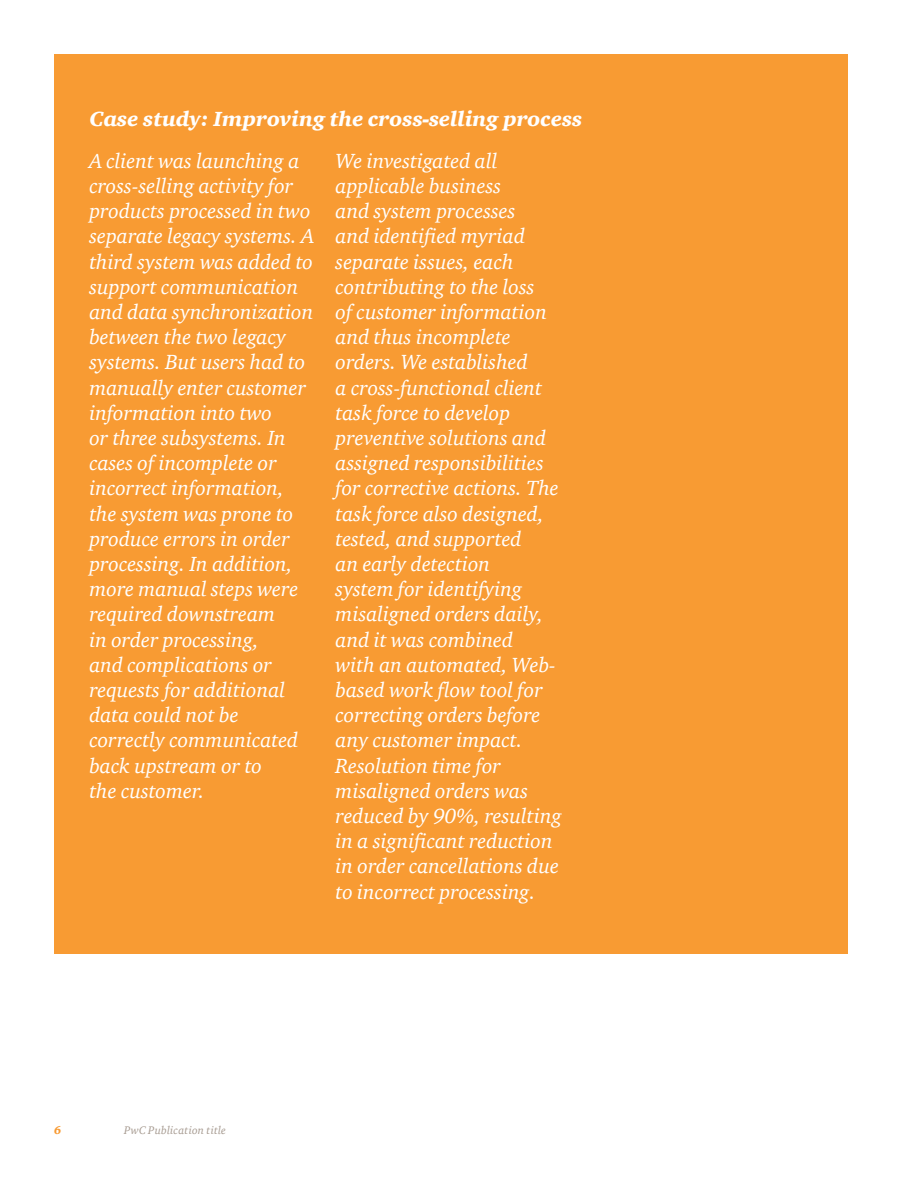
<style>
.page{position:relative;width:918px;height:1188px;background:#fff}
.page>*{position:absolute;margin:0;border:0;box-sizing:border-box;transform-origin:0 0}
.Callout_text_small{font:italic 21px/25.2px "ITC Charter Com";color:#fff}
.Callout_text_small-2{font:italic 900 21px "ITC Charter Com";color:#fff}
.Folio_publication_Le{font:italic 11.25px "ITC Charter Com";letter-spacing:.02em;color:#a79b91}
.Folio_page_number_Le{font:italic 900 11.25px "ITC Charter Com";color:#f89b33}
</style>
<div class="page">
<div style="left:54px;top:54px;width:794px;height:900px;background:#f89b33"></div>
<p class="Callout_text_small-2" style="left:89px;top:106px;width:495px">Case study: Improving the cross-selling process</p>
<p class="Callout_text_small" style="left:89px;top:148px;width:226px">A client was launching a cross-selling activity for products processed in two separate legacy systems. A third system was added to support communication and data synchronization between the two legacy systems. But users had to manually enter customer information into two<br>or three subsystems. In cases of incomplete or incorrect information, the system was prone to produce errors in order processing. In addition, more manual steps were required downstream<br>in order processing,<br>and complications or requests for additional data could not be correctly communicated back upstream or to<br>the customer.</p>
<p class="Callout_text_small" style="left:336px;top:148px;width:228px">We investigated all applicable business<br>and system processes<br>and identified myriad separate issues, each contributing to the loss<br>of customer information and thus incomplete orders. We established<br>a cross-functional client task force to develop preventive solutions and assigned responsibilities for corrective actions. The task force also designed, tested, and supported<br>an early detection<br>system for identifying misaligned orders daily, and it was combined<br>with an automated, Web&shy;based work flow tool for correcting orders before any customer impact.<br>Resolution time for misaligned orders was reduced by 90%, resulting in a significant reduction in order cancellations due to incorrect processing.</p>
<p class="Folio_page_number_Le" style="left:54px;top:1123px;width:9px">6</p>
<p class="Folio_publication_Le" style="left:124px;top:1123px;width:103px">PwC Publication title</p>
</div>
